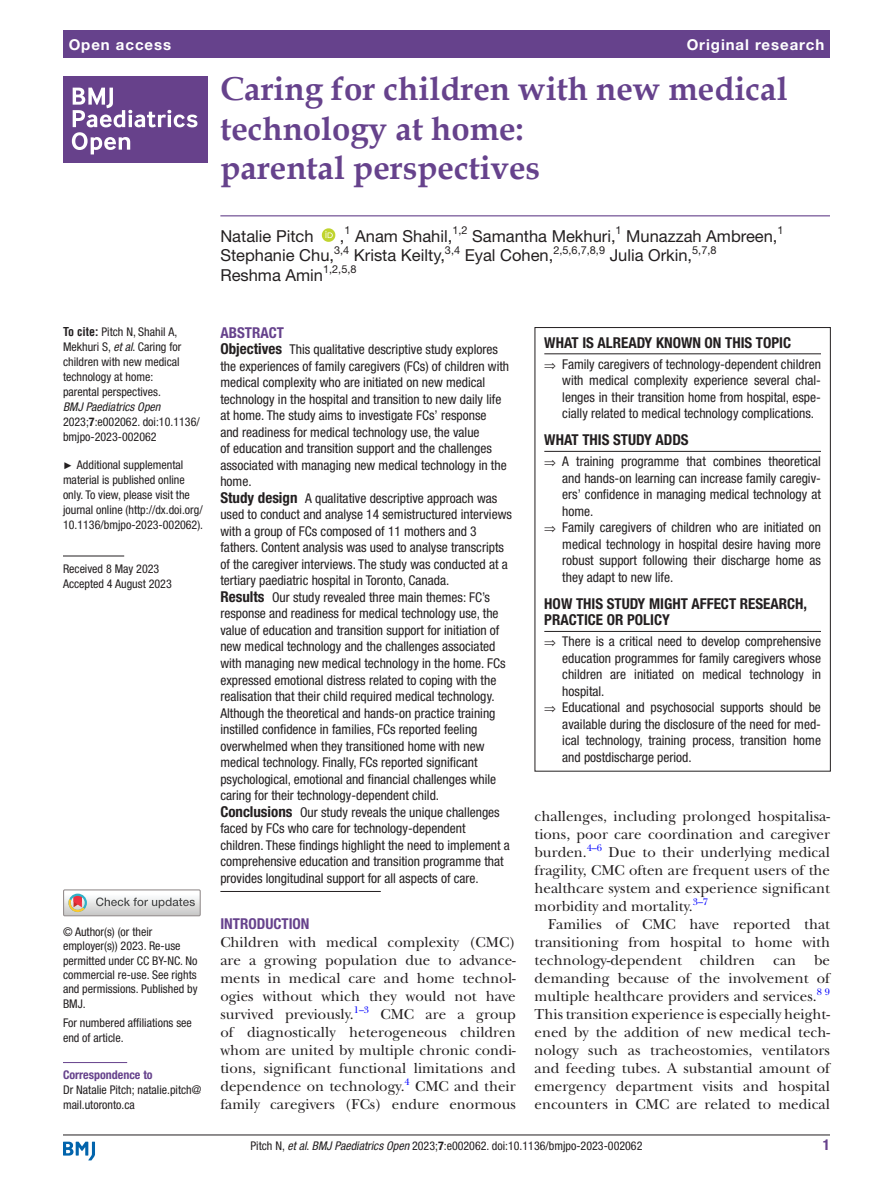
<style>
.page{position:relative;width:893px;height:1191px;background:#fff}
.page>*{position:absolute;margin:0;border:0;box-sizing:border-box;transform-origin:0 0}
.t1{font:700 33px/39px "Book Antiqua";color:#66428c}
.t2{font:16.5px "Helvetica Neue LT Std";color:#231f20}
.t3{font:15px/18px "New Baskerville";color:#231f20;text-align:justify}
.t4{font:700 condensed 15px/16.5px "Helvetica Neue LT Std";color:#231f20}
.t5{font:700 15px "Helvetica Neue LT Std";letter-spacing:.065em;color:#fff}
.t6{font:700 condensed 15px "Helvetica Neue LT Std";color:#66428c}
.t7{font:condensed 13.5px/16.5px "Helvetica Neue LT Std";color:#231f20}
.t8{font:condensed 12px/15px "Helvetica Neue LT Std";color:#231f20}
.t9{font:700 condensed 12px "Helvetica Neue LT Std";color:#66428c}
.t10{font:10.95px "Helvetica Neue LT Std";color:#231f20}
.t11{font:9.9px "New Baskerville";color:#00f}
.s1{font-family:"Helvetica LT Std";font-weight:700}
.s2{font-style:italic}
.s3{font-weight:700}
.s4{font-family:"Arial";font-stretch:normal;font-size:9.75px}
.s5{font-weight:700;font-size:15px}
</style>
<div class="page">
<hr style="left:63px;top:1134px;width:767px;height:1px;background:#231f20">
<svg style="left:63px;top:1141px;width:32px;height:19px"></svg>
<div style="left:63px;top:31px;width:767px;height:27px;background:#66428c"></div>
<hr style="left:220px;top:215px;width:610px;height:1px;background:#66428c">
<svg style="left:322px;top:228px;width:13px;height:14px"></svg>
<hr style="left:63px;top:555px;width:61px;height:1px;background:#231f20">
<hr style="left:63px;top:1062px;width:64px;height:1px;background:#66428c">
<div style="left:63px;top:889px;width:138px;height:27px;border:1px solid #969090"></div>
<svg style="left:64px;top:890px;width:136px;height:25px"></svg>
<div style="left:63px;top:76px;width:144px;height:87px;background:#67418b"></div>
<svg style="left:72px;top:88px;width:125px;height:66px"></svg>
<hr style="left:220px;top:891px;width:161px;height:1px;background:#231f20">
<hr style="left:544px;top:353px;width:277px;height:1px;background:#231f20">
<hr style="left:544px;top:451px;width:277px;height:1px;background:#231f20">
<hr style="left:544px;top:631px;width:277px;height:1px;background:#231f20">
<div style="left:535px;top:327px;width:296px;height:444px;border:1px solid #231f20"></div>
<p class="t5" style="left:69px;top:35px;width:104px">Open access</p>
<p class="t5" style="left:687px;top:35px;width:139px">Original research</p>
<h1 class="t1" style="left:220px;top:70px;width:569px">Caring for children with new medical technology at home:<br>parental perspectives</h1>
<p class="t10" style="left:344px;top:224px;width:8px">1</p>
<p class="t2" style="left:355px;top:226px;width:99px">Anam Shahil,</p>
<p class="t10" style="left:452px;top:224px;width:17px">1,2</p>
<p class="t2" style="left:472px;top:226px;width:145px">Samantha Mekhuri,</p>
<p class="t10" style="left:616px;top:224px;width:8px">1</p>
<p class="t2" style="left:626px;top:226px;width:153px">Munazzah Ambreen,</p>
<p class="t10" style="left:777px;top:224px;width:8px">1</p>
<p class="t2" style="left:220px;top:226px;width:95px">Natalie Pitch</p>
<p class="t2" style="left:340px;top:226px;width:6px">,</p>
<p class="t2" style="left:220px;top:246px;width:115px">Stephanie Chu,</p>
<p class="t10" style="left:334px;top:243px;width:17px">3,4</p>
<p class="t2" style="left:354px;top:246px;width:93px">Krista Keilty,</p>
<p class="t10" style="left:445px;top:243px;width:17px">3,4</p>
<p class="t2" style="left:465px;top:246px;width:90px">Eyal Cohen,</p>
<p class="t10" style="left:553px;top:243px;width:53px">2,5,6,7,8,9</p>
<p class="t2" style="left:610px;top:246px;width:84px">Julia Orkin,</p>
<p class="t10" style="left:692px;top:243px;width:26px">5,7,8</p>
<p class="t2" style="left:220px;top:265px;width:104px">Reshma Amin</p>
<p class="t10" style="left:323px;top:263px;width:35px">1,2,5,8</p>
<p class="t8" style="left:63px;top:324px;width:120px"><span class="s1">To cite:</span> Pitch N, Shahil A,<br>Mekhuri S, <span class="s2">et al</span>. Caring for children with new medical technology at home: parental perspectives.</p>
<p class="t8" style="left:63px;top:399px;width:138px"><span class="s2">BMJ Paediatrics Open<br></span>2023;<span class="s3">7</span>:e002062. doi:10.1136/ bmjpo-2023-002062</p>
<p class="t8" style="left:63px;top:457px;width:142px"><span class="s4">►</span> Additional supplemental material is published online only. To view, please visit the journal online (http://dx.doi.org/<br>10.1136/bmjpo-2023-002062).</p>
<p class="t8" style="left:63px;top:561px;width:110px">Received 8 May 2023<br>Accepted 4 August 2023</p>
<p class="t8" style="left:63px;top:924px;width:136px;line-height:14.4px">© Author(s) (or their employer(s)) 2023. Re-use permitted under CC BY-NC. No commercial re-use. See rights and permissions. Published by<br>BMJ.</p>
<p class="t8" style="left:63px;top:1015px;width:130px">For numbered affiliations see end of article.</p>
<p class="t9" style="left:63px;top:1068px;width:91px">Correspondence to</p>
<p class="t8" style="left:63px;top:1082px;width:140px">Dr Natalie Pitch; natalie.pitch@ mail.utoronto.ca</p>
<p class="t6" style="left:220px;top:323px;width:65px">ABSTRACT</p>
<p class="t7" style="left:220px;top:341px;width:293px"><span class="s5">Objectives</span> This qualitative descriptive study explores the experiences of family caregivers (FCs) of children with medical complexity who are initiated on new medical technology in the hospital and transition to new daily life at home. The study aims to investigate FCs’ response<br>and readiness for medical technology use, the value<br>of education and transition support and the challenges associated with managing new medical technology in the home.<br><span class="s5">Study design</span> A qualitative descriptive approach was used to conduct and analyse 14 semistructured interviews with a group of FCs composed of 11 mothers and 3 fathers. Content analysis was used to analyse transcripts of the caregiver interviews. The study was conducted at a tertiary paediatric hospital in Toronto, Canada.<br><span class="s5">Results</span> Our study revealed three main themes: FC’s response and readiness for medical technology use, the value of education and transition support for initiation of new medical technology and the challenges associated with managing new medical technology in the home. FCs expressed emotional distress related to coping with the realisation that their child required medical technology.<br>Although the theoretical and hands-on practice training instilled confidence in families, FCs reported feeling overwhelmed when they transitioned home with new medical technology. Finally, FCs reported significant psychological, emotional and financial challenges while caring for their technology-dependent child.<br><span class="s5">Conclusions</span> Our study reveals the unique challenges faced by FCs who care for technology-dependent children. These findings highlight the need to implement a comprehensive education and transition programme that provides longitudinal support for all aspects of care.</p>
<p class="t6" style="left:220px;top:915px;width:91px">INTRODUCTION</p>
<p class="t3" style="left:220px;top:933px;width:297px">Children with medical complexity (CMC) are a growing population due to advance&shy;ments in medical care and home technol&shy;ogies without which they would not have survived previously.</p>
<p class="t11" style="left:354px;top:1003px;width:17px">1–3</p>
<p class="t3" style="left:220px;top:1005px;width:297px;text-indent:160px">CMC are a group of diagnostically heterogeneous children whom are united by multiple chronic condi&shy;tions, significant functional limitations and dependence on technology.</p>
<p class="t11" style="left:405px;top:1075px;width:7px">4</p>
<p class="t3" style="left:220px;top:1077px;width:297px;text-align:right">CMC and their<br>family caregivers (FCs) endure enormous</p>
<p class="t4" style="left:544px;top:334px;width:248px">WHAT IS ALREADY KNOWN ON THIS TOPIC</p>
<p class="t7" style="left:562px;top:355px;width:260px;text-align:justify;text-indent:-18px">⇒ Family caregivers of technology-dependent children with medical complexity experience several chal&shy;lenges in their transition home from hospital, espe&shy;cially related to medical technology complications.</p>
<p class="t4" style="left:544px;top:431px;width:146px">WHAT THIS STUDY ADDS</p>
<p class="t7" style="left:544px;top:453px;width:278px">⇒ A training programme that combines theoretical</p>
<p class="t7" style="left:562px;top:469px;width:260px">and hands-on learning can increase family caregiv-</p>
<p class="t7" style="left:562px;top:486px;width:260px">ers’ confidence in managing medical technology at</p>
<p class="t7" style="left:562px;top:502px;width:33px">home.</p>
<p class="t7" style="left:544px;top:519px;width:278px">⇒ Family caregivers of children who are initiated on</p>
<p class="t7" style="left:562px;top:535px;width:260px">medical technology in hospital desire having more</p>
<p class="t7" style="left:562px;top:552px;width:260px">robust support following their discharge home as</p>
<p class="t7" style="left:562px;top:568px;width:113px">they adapt to new life.</p>
<p class="t4" style="left:544px;top:595px;width:264px">HOW THIS STUDY MIGHT AFFECT RESEARCH,<br>PRACTICE OR POLICY</p>
<p class="t7" style="left:544px;top:633px;width:278px">⇒ There is a critical need to develop comprehensive</p>
<p class="t7" style="left:562px;top:649px;width:260px">education programmes for family caregivers whose</p>
<p class="t7" style="left:562px;top:666px;width:260px">children are initiated on medical technology in</p>
<p class="t7" style="left:562px;top:682px;width:44px">hospital.</p>
<p class="t7" style="left:544px;top:699px;width:278px">⇒ Educational and psychosocial supports should be</p>
<p class="t7" style="left:562px;top:715px;width:260px">available during the disclosure of the need for med-</p>
<p class="t7" style="left:562px;top:732px;width:260px">ical technology, training process, transition home</p>
<p class="t7" style="left:562px;top:748px;width:131px">and postdischarge period.</p>
<p class="t3" style="left:535px;top:807px;width:297px">challenges, including prolonged hospitalisa&shy;tions, poor care coordination and caregiver burden.</p>
<p class="t11" style="left:587px;top:841px;width:17px">4–6</p>
<p class="t3" style="left:535px;top:843px;width:297px;text-indent:74px">Due to their underlying medical fragility, CMC often are frequent users of the healthcare system and experience significant morbidity and mortality.</p>
<p class="t11" style="left:693px;top:895px;width:17px">3–7</p>
<p class="t3" style="left:535px;top:915px;width:297px;text-indent:14px">Families of CMC have reported that transitioning from hospital to home with technology-dependent children can be demanding because of the involvement of multiple healthcare providers and services.</p>
<p class="t11" style="left:817px;top:985px;width:15px">8 9</p>
<p class="t3" style="left:535px;top:1005px;width:297px">This transition experience is especially height&shy;ened by the addition of new medical tech&shy;nology such as tracheostomies, ventilators and feeding tubes. A substantial amount of emergency department visits and hospital encounters in CMC are related to medical</p>
<p class="t8" style="left:250px;top:1137px;width:393px">Pitch N, <span class="s2">et al</span>. <span class="s2">BMJ Paediatrics Open</span> 2023;<span class="s3">7</span>:e002062. doi:10.1136/bmjpo-2023-002062</p>
<p class="t6" style="left:823px;top:1135px;width:9px">1</p>
</div>
